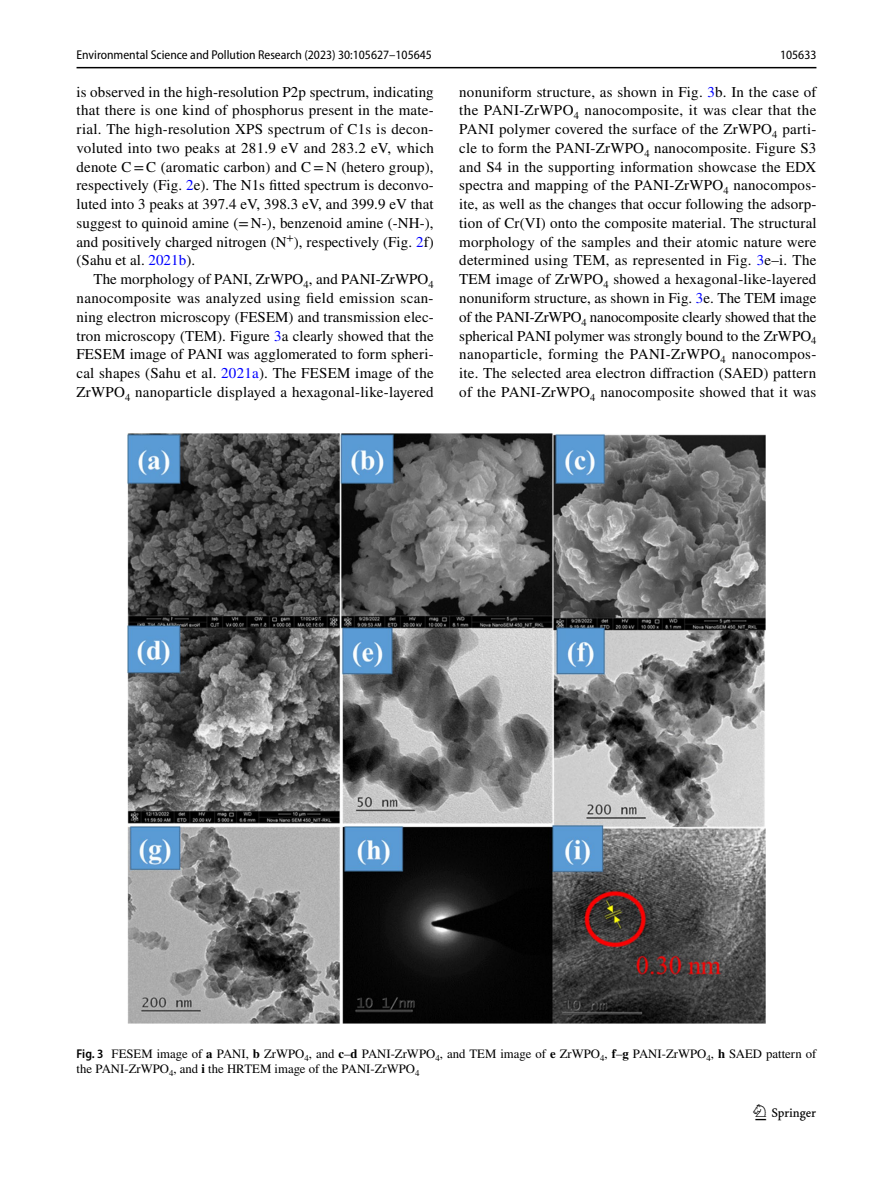
<style>
.page{position:relative;width:893px;height:1187px;background:#fff}
.page>*{position:absolute;margin:0;border:0;box-sizing:border-box;transform-origin:0 0}
.t1{font:22.5px "Springnew Regular 3";color:#000}
.t2{font:15px/18.8px "STIX";letter-spacing:.015em;color:#000;text-align:justify}
.t3{font:12.75px/15px "STIX";color:#000}
.t4{font:semi-condensed 12.75px "Myriad Pro";color:#000}
.s1{color:#00f}
.s2{font-family:"Myriad Pro";font-weight:600;font-stretch:semi-condensed}
.s3{font-weight:700}
</style>
<div class="page">
<hr style="left:77px;top:67px;width:739px;height:1px;background:#000">
<img style="left:127px;top:433px;width:638px;height:590px">
<p class="t4" style="left:77px;top:48px;width:357px">Environmental Science and Pollution Research (2023) 30:105627–105645</p>
<p class="t4" style="left:780px;top:48px;width:38px">105633</p>
<p class="t2" style="left:77px;top:83px;width:359px">is observed in the high-resolution P2p spectrum, indicating that there is one kind of phosphorus present in the mate&shy;rial. The high-resolution XPS spectrum of C1s is decon&shy;voluted into two peaks at 281.9 eV and 283.2 eV, which denote C=C (aromatic carbon) and C= N (hetero group), respectively (Fig. <span class="s1">2</span>e). The N1s fitted spectrum is deconvo&shy;luted into 3 peaks at 397.4 eV, 398.3 eV, and 399.9 eV that suggest to quinoid amine (=N-), benzenoid amine (-NH-), and positively charged nitrogen (N<sup>+</sup>), respectively (Fig. <span class="s1">2</span>f) (Sahu et al. <span class="s1">2021b</span>).</p>
<p class="t2" style="left:77px;top:271px;width:359px;text-indent:17px">The morphology of PANI, ZrWPO<sub>4</sub>, and PANI-ZrWPO<sub>4 </sub>nanocomposite was analyzed using field emission scan&shy;ning electron microscopy (FESEM) and transmission elec&shy;tron microscopy (TEM). Figure <span class="s1">3</span>a clearly showed that the FESEM image of PANI was agglomerated to form spheri&shy;cal shapes (Sahu et al. <span class="s1">2021a</span>). The FESEM image of the ZrWPO<sub>4</sub> nanoparticle displayed a hexagonal-like-layered</p>
<p class="t2" style="left:459px;top:83px;width:359px">nonuniform structure, as shown in Fig. <span class="s1">3</span>b. In the case of the PANI-ZrWPO<sub>4</sub> nanocomposite, it was clear that the PANI polymer covered the surface of the ZrWPO<sub>4</sub> parti&shy;cle to form the PANI-ZrWPO<sub>4</sub> nanocomposite. Figure S3 and S4 in the supporting information showcase the EDX spectra and mapping of the PANI-ZrWPO<sub>4</sub> nanocompos&shy;ite, as well as the changes that occur following the adsorp&shy;tion of Cr(VI) onto the composite material. The structural morphology of the samples and their atomic nature were determined using TEM, as represented in Fig. <span class="s1">3</span>e–i. The TEM image of ZrWPO<sub>4</sub> showed a hexagonal-like-layered nonuniform structure, as shown in Fig. <span class="s1">3</span>e. The TEM image of the PANI-ZrWPO<sub>4</sub> nanocomposite clearly showed that the spherical PANI polymer was strongly bound to the ZrWPO<sub>4 </sub>nanoparticle, forming the PANI-ZrWPO<sub>4</sub> nanocompos&shy;ite. The selected area electron diffraction (SAED) pattern of the PANI-ZrWPO<sub>4</sub> nanocomposite showed that it was</p>
<p class="t3" style="left:77px;top:1047px;width:741px"><span class="s2">Fig. 3</span> FESEM image of <span class="s3">a</span> PANI, <span class="s3">b</span> ZrWPO<sub>4</sub>, and <span class="s3">c</span>–<span class="s3">d</span> PANI-ZrWPO<sub>4</sub>, and TEM image of <span class="s3">e</span> ZrWPO<sub>4</sub>, <span class="s3">f</span>–<span class="s3">g</span> PANI-ZrWPO<sub>4</sub>, <span class="s3">h</span> SAED pattern of the PANI-ZrWPO<sub>4</sub>, and <span class="s3">i</span> the HRTEM image of the PANI-ZrWPO<sub>4</sub></p>
<h1 class="t1" style="left:755px;top:1104px;width:62px">1 3</h1>
</div>
